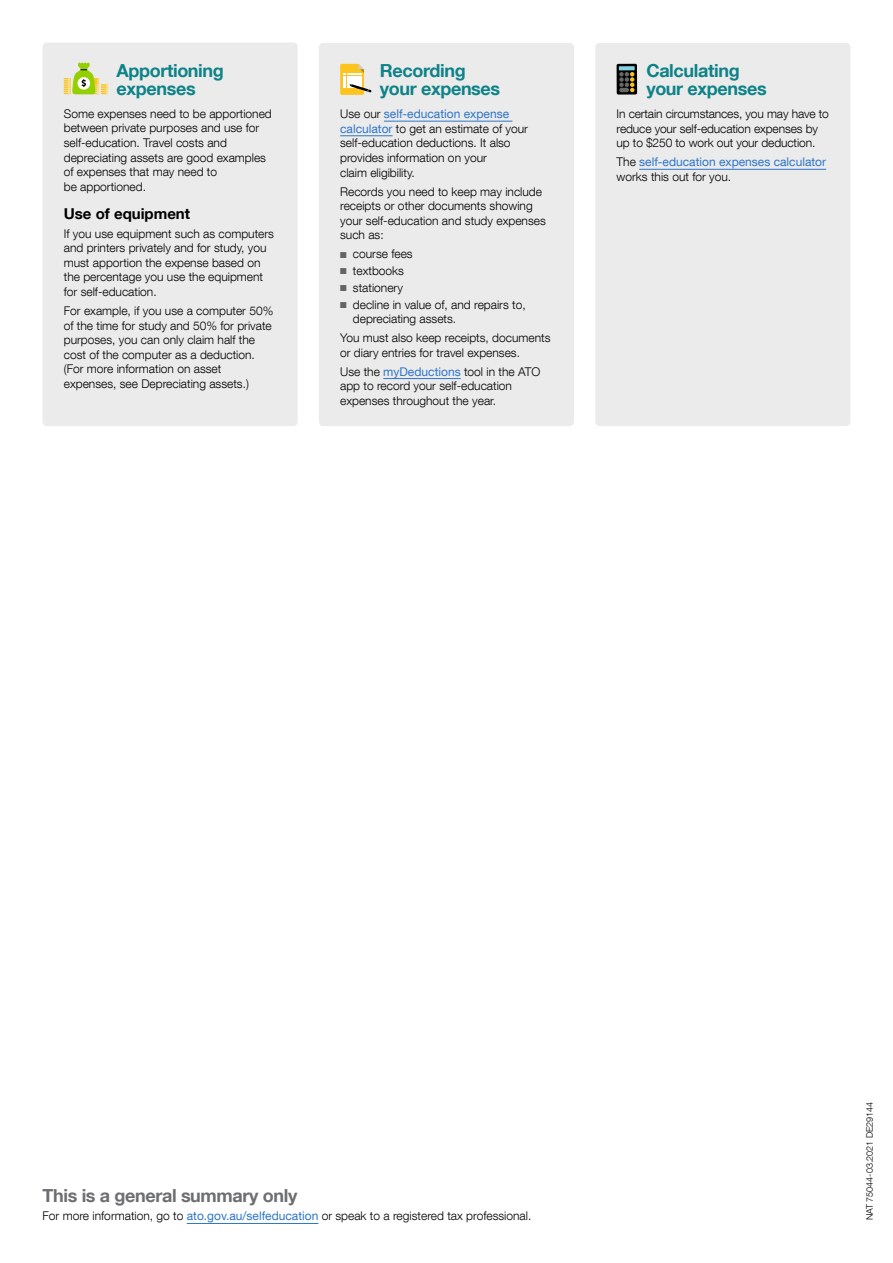
<style>
.page{position:relative;width:893px;height:1263px;background:#fff}
.page>*{position:absolute;margin:0;border:0;box-sizing:border-box;transform-origin:0 0}
.t1{font:700 18px/18px "Helvetica Neue LT Com";letter-spacing:-.02em;color:#0e8387}
.t2{font:700 18px "Helvetica Neue LT Com";letter-spacing:-.02em;color:#6d6e71}
.t3{font:700 15px "Helvetica Neue LT Com";color:#000}
.t4{font:300 12px/14.7px "Helvetica Neue LT Com";color:#000}
.t5{font:12px/14.7px "Helvetica Neue LT Com";color:#2d75c9}
.t6{font:300 9px "Helvetica Neue LT Com";color:#000}
.s1{font-weight:400;color:#2d75c9}
.s2{color:#636466}
.s3{font-weight:300;color:#000}
</style>
<div class="page">
<hr style="left:187px;top:1223px;width:131px;height:1px;background:#2d75c9">
<div style="left:43px;top:43px;width:255px;height:383px;background:#ebebec;border-radius:4px"></div>
<div style="left:319px;top:43px;width:255px;height:383px;background:#ebebec;border-radius:4px"></div>
<hr style="left:384px;top:121px;width:128px;height:1px;background:#2d75c9">
<hr style="left:340px;top:136px;width:53px;height:1px;background:#2d75c9">
<hr style="left:383px;top:378px;width:78px;height:1px;background:#2d75c9">
<div style="left:595px;top:43px;width:255px;height:383px;background:#ebebec;border-radius:4px"></div>
<hr style="left:639px;top:169px;width:187px;height:1px;background:#2d75c9">
<svg style="left:617px;top:64px;width:20px;height:31px"></svg>
<svg style="left:619px;top:66px;width:16px;height:4px"></svg>
<svg style="left:619px;top:72px;width:15px;height:20px"></svg>
<svg style="left:64px;top:63px;width:44px;height:31px"></svg>
<svg style="left:340px;top:64px;width:31px;height:31px"></svg>
<p class="t1" style="left:117px;top:61px;width:109px">Apportioning expenses</p>
<p class="t4" style="left:64px;top:106px;width:210px">Some expenses need to be apportioned between private purposes and use for self-education. Travel costs and depreciating assets are good examples of expenses that may need to<br>be apportioned.</p>
<p class="t3" style="left:64px;top:204px;width:128px">Use of equipment</p>
<p class="t4" style="left:64px;top:226px;width:212px">If you use equipment such as computers and printers privately and for study, you must apportion the expense based on the percentage you use the equipment for self-education.</p>
<p class="t4" style="left:64px;top:303px;width:211px">For example, if you use a computer 50% of the time for study and 50% for private purposes, you can only claim half the cost of the computer as a deduction. (For more information on asset expenses, see Depreciating assets.)</p>
<p class="t1" style="left:380px;top:61px;width:122px">Recording your expenses</p>
<p class="t4" style="left:340px;top:106px;width:189px">Use our <span class="s1">self-education expense calculator</span> to get an estimate of your self-education deductions. It also provides information on your<br>claim eligibility.</p>
<p class="t4" style="left:340px;top:184px;width:207px">Records you need to keep may include receipts or other documents showing your self-education and study expenses such as:</p>
<p class="t4" style="left:340px;top:246px;width:74px"><span class="s2">■</span> course fees</p>
<p class="t4" style="left:340px;top:263px;width:65px"><span class="s2">■</span> textbooks</p>
<p class="t4" style="left:340px;top:280px;width:64px"><span class="s2">■</span> stationery</p>
<p class="t4" style="left:353px;top:297px;width:174px;text-indent:-13px"><span class="s2">■</span> decline in value of, and repairs to, depreciating assets.</p>
<p class="t4" style="left:340px;top:330px;width:212px">You must also keep receipts, documents or diary entries for travel expenses.</p>
<p class="t4" style="left:340px;top:364px;width:202px">Use the <span class="s1">myDeductions</span> tool in the ATO app to record your self-education expenses throughout the year.</p>
<p class="t1" style="left:646px;top:61px;width:122px">Calculating your expenses</p>
<p class="t4" style="left:617px;top:106px;width:214px">In certain circumstances, you may have to reduce your self-education expenses by up to $250 to work out your deduction.</p>
<p class="t5" style="left:617px;top:154px;width:211px"><span class="s3">The</span> self-education expenses calculator <span class="s3">works this out for you.</span></p>
<p class="t2" style="left:43px;top:1184px;width:256px">This is a general summary only</p>
<p class="t4" style="left:43px;top:1208px;width:490px">For more information, go to <span class="s1">ato.gov.au/selfeducation</span> or speak to a registered tax professional.</p>
<p class="t6" style="left:864px;top:1220px;width:120px;rotate:-90deg">NAT 75044-03.2021 DE29144</p>
</div>
